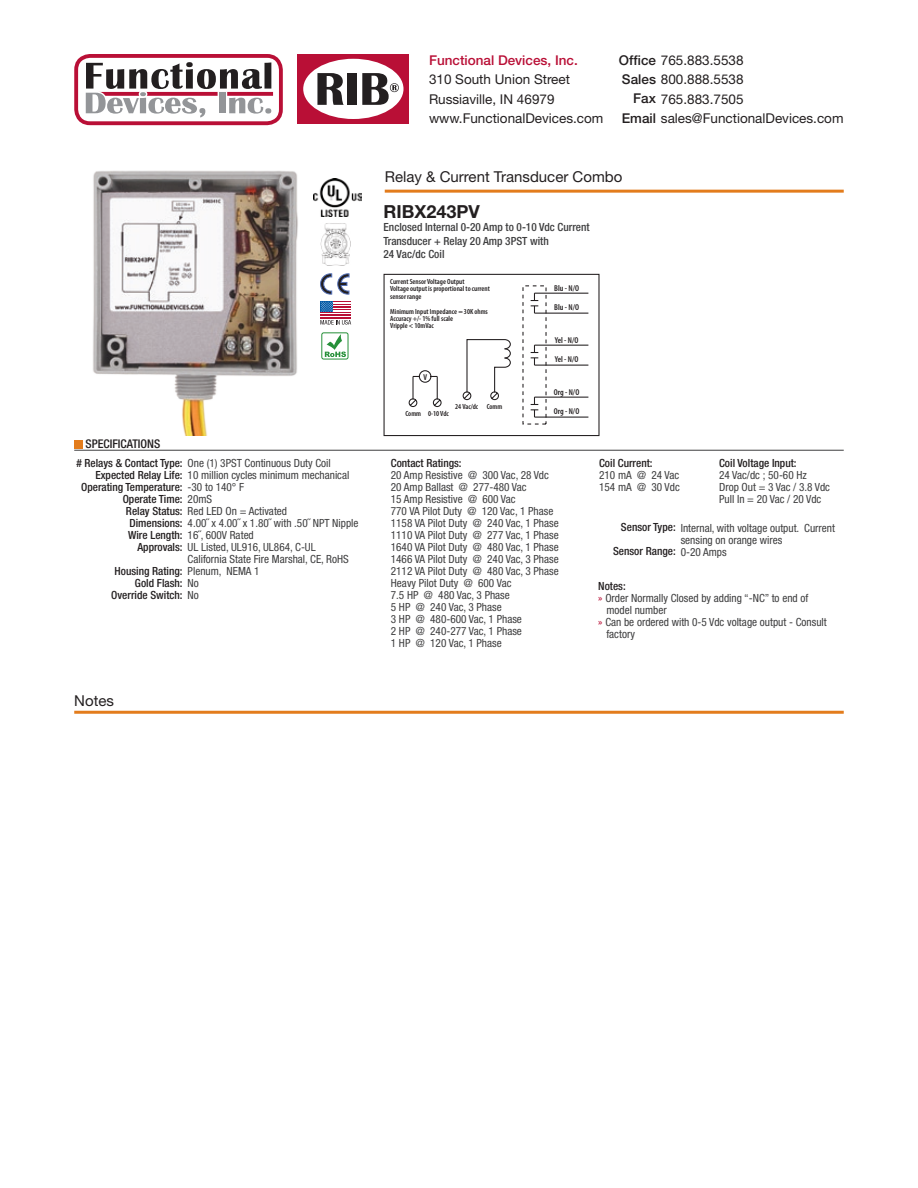
<style>
.page{position:relative;width:918px;height:1188px;background:#fff}
.page>*{position:absolute;margin:0;border:0;box-sizing:border-box;transform-origin:0 0}
.t1{font:700 18px "Helvetica Neue";color:#231f20}
.t2{font:15px "Helvetica Neue";color:#231f20}
.t3{font:13.5px/19.5px "Helvetica Neue";color:#231f20}
.t4{font:500 13.5px "Helvetica Neue";color:#b90f36}
.t5{font:500 condensed 12px "Helvetica Neue";color:#231f20}
.t6{font:condensed 11.25px/12px "Helvetica Neue";color:#3e3e3f}
.t7{font:500 condensed 11.25px "Helvetica Neue";color:#231f20}
.t8{font:500 condensed 11.25px/13.5px "Helvetica Neue";color:#3e3e3f}
.t9{font:600 condensed 8.55px "Myriad Pro";color:#231f20}
.t10{font:600 condensed 7.5px/7.5px "Myriad Pro";color:#231f20}
.s1{font-weight:500;color:#231f20}
.s2{font-weight:400;color:#3e3e3f}
.s3{font-weight:500}
.s4{color:#b90f36}
</style>
<div class="page">
<hr style="left:74px;top:711px;width:770px;height:3px;background:#e37c1c">
<svg style="left:74px;top:54px;width:209px;height:71px"></svg>
<div style="left:298px;top:54px;width:111px;height:70px;background:#b90f36"></div>
<div style="left:303px;top:59px;width:101px;height:60px;background:#fff;border-radius:50%"></div>
<svg style="left:317px;top:73px;width:27px;height:32px"></svg>
<div style="left:348px;top:73px;width:9px;height:32px;background:#231f20"></div>
<svg style="left:362px;top:73px;width:37px;height:32px"></svg>
<div style="left:384px;top:274px;width:216px;height:162px;border:1px solid #231f20"></div>
<hr style="left:534px;top:293px;width:54px;height:1px;background:#231f20">
<hr style="left:534px;top:313px;width:54px;height:1px;background:#231f20">
<svg style="left:531px;top:293px;width:7px;height:20px"></svg>
<hr style="left:534px;top:345px;width:54px;height:1px;background:#231f20">
<hr style="left:534px;top:365px;width:54px;height:1px;background:#231f20">
<svg style="left:531px;top:345px;width:7px;height:20px"></svg>
<hr style="left:534px;top:397px;width:54px;height:1px;background:#231f20">
<hr style="left:534px;top:417px;width:54px;height:1px;background:#231f20">
<svg style="left:531px;top:397px;width:7px;height:20px"></svg>
<svg style="left:462px;top:339px;width:49px;height:62px"></svg>
<img style="left:93px;top:170px;width:205px;height:265px">
<hr style="left:385px;top:190px;width:459px;height:3px;background:#e37c1c">
<div style="left:75px;top:440px;width:8px;height:8px;background:#e37c1c"></div>
<img style="left:314px;top:178px;width:47px;height:39px">
<img style="left:320px;top:223px;width:30px;height:43px">
<svg style="left:338px;top:274px;width:11px;height:20px"></svg>
<svg style="left:321px;top:274px;width:11px;height:20px"></svg>
<div style="left:320px;top:301px;width:14px;height:11px;background:#0158a5"></div>
<hr style="left:320px;top:312px;width:31px;height:1px;background:#b90f36">
<hr style="left:320px;top:315px;width:31px;height:1px;background:#b90f36">
<hr style="left:320px;top:317px;width:31px;height:2px;background:#b90f36">
<svg style="left:320px;top:320px;width:31px;height:5px"></svg>
<svg style="left:321px;top:301px;width:30px;height:11px"></svg>
<svg style="left:325px;top:334px;width:21px;height:23px"></svg>
<div style="left:321px;top:332px;width:27px;height:27px;border:1px solid #269039;border-radius:2px"></div>
<hr style="left:74px;top:450px;width:770px;height:1px;background:#3e3e3f">
<svg style="left:408px;top:370px;width:34px;height:38px"></svg>
<p class="t5" style="left:86px;top:437px;width:76px">SPECIFICATIONS</p>
<p class="t6" style="left:76px;top:457px;width:256px"><span class="s1"># Relays &amp; Contact Type:</span> One (1) 3PST Continuous Duty Coil</p>
<p class="t6" style="left:95px;top:469px;width:255px"><span class="s1">Expected Relay Life:</span> 10 million cycles minimum mechanical</p>
<p class="t7" style="left:81px;top:480px;width:164px">Operating Temperature: <span class="s2">-30 to 140° F</span></p>
<p class="t7" style="left:123px;top:492px;width:91px">Operate Time: <span class="s2">20mS</span></p>
<p class="t6" style="left:126px;top:505px;width:163px"><span class="s1">Relay Status:</span> Red LED On = Activated</p>
<p class="t6" style="left:130px;top:517px;width:231px"><span class="s1">Dimensions:</span> 4.00˝ x 4.00˝ x 1.80˝ with .50˝ NPT Nipple</p>
<p class="t6" style="left:128px;top:529px;width:127px"><span class="s1">Wire Length:</span> 16˝, 600V Rated</p>
<p class="t6" style="left:137px;top:541px;width:180px"><span class="s1">Approvals:</span> UL Listed, UL916, UL864, C-UL</p>
<p class="t7" style="left:115px;top:564px;width:147px">Housing Rating: <span class="s2">Plenum, NEMA 1</span></p>
<p class="t7" style="left:135px;top:576px;width:65px">Gold Flash: <span class="s2">No</span></p>
<p class="t7" style="left:111px;top:588px;width:89px">Override Switch: <span class="s2">No</span></p>
<p class="t6" style="left:188px;top:553px;width:163px">California State Fire Marshal, CE, RoHS</p>
<h2 class="t2" style="left:74px;top:691px;width:41px">Notes</h2>
<p class="t4" style="left:429px;top:52px;width:150px">Functional Devices, Inc.</p>
<p class="t3" style="left:429px;top:69px;width:176px">310 South Union Street<br>Russiaville, IN 46979 www.FunctionalDevices.com</p>
<p class="t3" style="left:619px;top:50px;width:126px"><span class="s3">Office</span> 765.883.5538</p>
<p class="t3" style="left:622px;top:69px;width:123px"><span class="s3">Sales</span> 800.888.5538</p>
<p class="t3" style="left:633px;top:89px;width:112px"><span class="s3">Fax</span> 765.883.7505</p>
<p class="t3" style="left:622px;top:108px;width:223px"><span class="s3">Email</span> sales@FunctionalDevices.com</p>
<h2 class="t2" style="left:385px;top:167px;width:239px">Relay &amp; Current Transducer Combo</h2>
<h1 class="t1" style="left:384px;top:200px;width:98px">RIBX243PV</h1>
<p class="t8" style="left:384px;top:221px;width:208px">Enclosed Internal 0-20 Amp to 0-10 Vdc Current<br>Transducer + Relay 20 Amp 3PST with<br>24 Vac/dc Coil</p>
<p class="t10" style="left:390px;top:277px;width:101px">Current Sensor Voltage Output<br>Voltage output is proportional to current sensor range</p>
<p class="t10" style="left:390px;top:307px;width:99px">Minimum Input Impedance = 30K ohms<br>Accuracy +/- 1% full scale<br>Vripple &lt; 10mVac</p>
<p class="t10" style="left:455px;top:403px;width:49px">24 Vac/dc Comm</p>
<p class="t10" style="left:406px;top:410px;width:45px">Comm 0-10 Vdc</p>
<p class="t9" style="left:554px;top:283px;width:26px">Blu - N/O</p>
<p class="t9" style="left:554px;top:302px;width:26px">Blu - N/O</p>
<p class="t9" style="left:555px;top:335px;width:25px">Yel - N/O</p>
<p class="t9" style="left:555px;top:354px;width:25px">Yel - N/O</p>
<p class="t9" style="left:554px;top:387px;width:27px">Org - N/O</p>
<p class="t9" style="left:554px;top:406px;width:27px">Org - N/O</p>
<p class="t7" style="left:391px;top:456px;width:72px">Contact Ratings:</p>
<p class="t6" style="left:391px;top:469px;width:169px">20 Amp Resistive @ 300 Vac, 28 Vdc<br>20 Amp Ballast @ 277-480 Vac<br>15 Amp Resistive @ 600 Vac<br>770 VA Pilot Duty @ 120 Vac, 1 Phase<br>1158 VA Pilot Duty @ 240 Vac, 1 Phase<br>1110 VA Pilot Duty @ 277 Vac, 1 Phase<br>1640 VA Pilot Duty @ 480 Vac, 1 Phase<br>1466 VA Pilot Duty @ 240 Vac, 3 Phase<br>2112 VA Pilot Duty @ 480 Vac, 3 Phase<br>Heavy Pilot Duty @ 600 Vac<br>7.5 HP @ 480 Vac, 3 Phase<br>5 HP @ 240 Vac, 3 Phase<br>3 HP @ 480-600 Vac, 1 Phase<br>2 HP @ 240-277 Vac, 1 Phase<br>1 HP @ 120 Vac, 1 Phase</p>
<p class="t7" style="left:599px;top:456px;width:55px">Coil Current:</p>
<p class="t6" style="left:599px;top:469px;width:82px">210 mA @ 24 Vac<br>154 mA @ 30 Vdc</p>
<p class="t7" style="left:719px;top:456px;width:79px">Coil Voltage Input:</p>
<p class="t6" style="left:719px;top:469px;width:112px">24 Vac/dc ; 50-60 Hz<br>Drop Out = 3 Vac / 3.8 Vdc<br>Pull In = 20 Vac / 20 Vdc</p>
<p class="t6" style="left:613px;top:515px;width:224px;line-height:24px;text-indent:8px"><span class="s1">Sensor Type:</span> Internal, with voltage output. Current<br><span class="s1">Sensor Range:</span> 0-20 Amps</p>
<p class="t6" style="left:681px;top:533px;width:103px">sensing on orange wires</p>
<p class="t7" style="left:598px;top:579px;width:29px">Notes:</p>
<p class="t6" style="left:598px;top:592px;width:212px"><span class="s4">»</span> Order Normally Closed by adding “-NC” to end of</p>
<p class="t6" style="left:606px;top:604px;width:62px">model number</p>
<p class="t6" style="left:598px;top:616px;width:230px"><span class="s4">»</span> Can be ordered with 0-5 Vdc voltage output - Consult</p>
<p class="t6" style="left:606px;top:628px;width:30px">factory</p>
</div>
